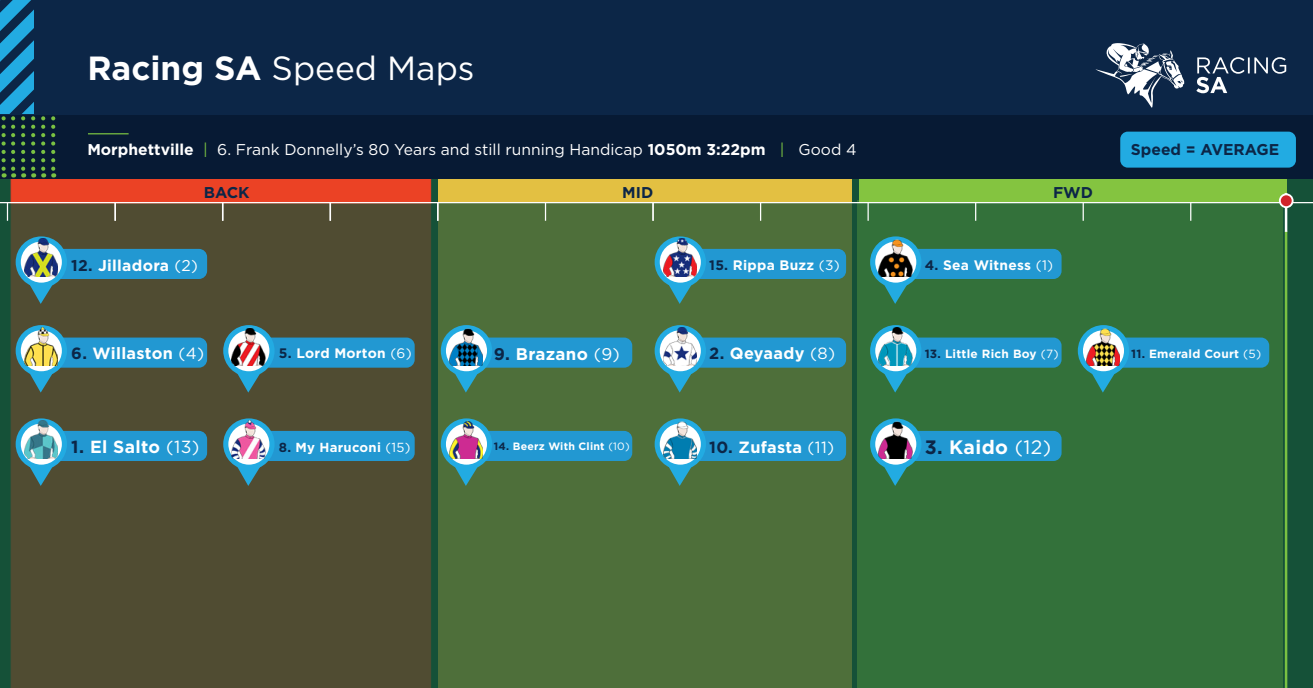
<style>
.page{position:relative;width:1313px;height:688px;background:#fff}
.page>*{position:absolute;margin:0;border:0;box-sizing:border-box;transform-origin:0 0}
.t1{font:33.5px "Gotham HTF";color:#fff}
.t2{font:700 19.38px "Gotham HTF";letter-spacing:.02em;color:#fff}
.t3{font:700 17.5px "Gotham HTF";letter-spacing:.02em;color:#fff}
.t4{font:700 16.88px "Gotham HTF";letter-spacing:.02em;color:#fff}
.t5{font:700 16.25px "Gotham HTF";letter-spacing:.02em;color:#fff}
.t6{font:15.62px "Gotham";color:#fff}
.t7{font:700 15.62px "Gotham HTF";color:#0c2647}
.t8{font:700 15.62px "Gotham HTF";letter-spacing:.02em;color:#fff}
.t9{font:700 13.75px "Gotham HTF";letter-spacing:.02em;color:#fff}
.t10{font:700 13.12px "Gotham HTF";letter-spacing:.02em;color:#fff}
.t11{font:700 11.88px "Gotham HTF";letter-spacing:.02em;color:#fff}
.t12{font:700 10.62px "Gotham HTF";letter-spacing:.02em;color:#fff}
.s1{font-weight:700}
.s2{font-family:"Gotham HTF";font-weight:700}
.s3{font-family:"Gotham HTF";color:#79c142}
.s4{font-family:"Gotham HTF"}
.s5{color:#0c2647}
.s6{font-family:"Gotham";font-weight:400}
</style>
<div class="page">
<div style="left:0;top:149px;width:1312px;height:539px;background:#155138"></div>
<div style="left:11px;top:203px;width:420px;height:485px;background:#504c32"></div>
<div style="left:11px;top:178px;width:420px;height:25px;background:#eb4225;border:1px solid #eb3e26"></div>
<div style="left:438px;top:178px;width:413px;height:25px;background:#e3c042"></div>
<div style="left:858px;top:178px;width:428px;height:25px;background:#84c440"></div>
<div style="left:438px;top:203px;width:413px;height:485px;background:#4e6f3a"></div>
<div style="left:857px;top:200px;width:426px;height:488px;background:#33713a"></div>
<div style="left:0;top:0;width:1312px;height:178px;background:#0c2647"></div>
<hr style="left:0;top:202px;width:1312px;height:1px;background:#fff">
<div style="left:0;top:115px;width:1312px;height:63px;background:#071a34"></div>
<svg style="left:545px;top:203px;width:1px;height:18px"></svg>
<hr style="left:88px;top:133px;width:41px;height:1px;background:#79c142">
<svg style="left:1196px;top:57px;width:90px;height:36px"></svg>
<svg style="left:1095px;top:43px;width:89px;height:65px"></svg>
<svg style="left:652px;top:203px;width:1px;height:18px"></svg>
<svg style="left:760px;top:203px;width:1px;height:18px"></svg>
<svg style="left:867px;top:203px;width:1px;height:18px"></svg>
<svg style="left:975px;top:203px;width:1px;height:18px"></svg>
<svg style="left:1082px;top:203px;width:1px;height:18px"></svg>
<svg style="left:1190px;top:203px;width:1px;height:18px"></svg>
<svg style="left:41px;top:116px;width:4px;height:61px"></svg>
<svg style="left:51px;top:116px;width:4px;height:61px"></svg>
<svg style="left:0;top:0;width:35px;height:177px"></svg>
<hr style="left:1284px;top:231px;width:3px;height:457px;background:#79c142">
<hr style="left:1284px;top:193px;width:3px;height:39px;background:#fff">
<div style="left:1279px;top:194px;width:13px;height:13px;background:#d1232a;border-radius:50%"></div>
<div style="left:1278px;top:193px;width:15px;height:15px;border:2px solid #fff;border-radius:50%"></div>
<svg style="left:7px;top:203px;width:1px;height:18px"></svg>
<svg style="left:114px;top:203px;width:2px;height:18px"></svg>
<svg style="left:222px;top:203px;width:1px;height:18px"></svg>
<svg style="left:329px;top:203px;width:2px;height:18px"></svg>
<svg style="left:437px;top:203px;width:1px;height:18px"></svg>
<svg style="left:16px;top:325px;width:191px;height:67px;background:#3f717b"></svg>
<img style="left:24px;top:327px;width:34px;height:38px">
<svg style="left:16px;top:236px;width:191px;height:68px;background:#3f717b"></svg>
<img style="left:24px;top:238px;width:34px;height:38px">
<svg style="left:16px;top:418px;width:191px;height:68px;background:#3f717b"></svg>
<img style="left:24px;top:420px;width:34px;height:38px">
<svg style="left:223px;top:325px;width:192px;height:67px;background:#3f717b"></svg>
<img style="left:232px;top:327px;width:33px;height:38px">
<svg style="left:223px;top:418px;width:192px;height:68px;background:#40717b"></svg>
<img style="left:232px;top:420px;width:33px;height:38px">
<svg style="left:441px;top:325px;width:191px;height:67px"></svg>
<img style="left:449px;top:327px;width:34px;height:38px">
<svg style="left:441px;top:418px;width:191px;height:68px"></svg>
<img style="left:449px;top:420px;width:34px;height:38px">
<svg style="left:870px;top:325px;width:191px;height:67px"></svg>
<img style="left:878px;top:327px;width:34px;height:38px">
<svg style="left:870px;top:236px;width:191px;height:68px"></svg>
<img style="left:878px;top:238px;width:34px;height:38px">
<svg style="left:870px;top:418px;width:191px;height:68px"></svg>
<img style="left:878px;top:420px;width:34px;height:38px">
<svg style="left:654px;top:325px;width:192px;height:67px"></svg>
<img style="left:663px;top:327px;width:34px;height:38px">
<svg style="left:654px;top:418px;width:192px;height:68px"></svg>
<img style="left:663px;top:420px;width:34px;height:38px">
<svg style="left:654px;top:236px;width:192px;height:68px"></svg>
<img style="left:663px;top:238px;width:34px;height:38px">
<svg style="left:1077px;top:325px;width:192px;height:67px"></svg>
<img style="left:1086px;top:327px;width:34px;height:38px">
<div style="left:1120px;top:132px;width:175px;height:36px;background:#22abe2;border-radius:8px"></div>
<p class="t1" style="left:87px;top:49px;width:389px"><span class="s1">Racing SA</span> Speed Maps</p>
<p class="t6" style="left:87px;top:141px;width:770px"><span class="s2">Morphettville</span> <span class="s3">|</span> <span class="s4">6.</span> Frank Donnelly’s 80 Years and still running Handicap <span class="s2">1050m 3:22pm</span> <span class="s3">|</span> Good 4</p>
<p class="t7" style="left:204px;top:184px;width:47px">BACK</p>
<p class="t7" style="left:622px;top:183px;width:33px">MID</p>
<p class="t7" style="left:1053px;top:184px;width:41px">FWD</p>
<p class="t8" style="left:71px;top:256px;width:128px"><span class="s5">12.</span> Jilladora <span class="s6">(2)</span></p>
<p class="t9" style="left:709px;top:257px;width:132px"><span class="s5">15.</span> Rippa Buzz <span class="s6">(3)</span></p>
<p class="t9" style="left:924px;top:257px;width:130px"><span class="s5">4.</span> Sea Witness <span class="s6">(1)</span></p>
<p class="t5" style="left:71px;top:344px;width:134px"><span class="s5">6.</span> Willaston <span class="s6">(4)</span></p>
<p class="t9" style="left:279px;top:345px;width:134px"><span class="s5">5.</span> Lord Morton <span class="s6">(6)</span></p>
<p class="t4" style="left:494px;top:344px;width:127px"><span class="s5">9.</span> Brazano <span class="s6">(9)</span></p>
<p class="t5" style="left:709px;top:344px;width:127px"><span class="s5">2.</span> Qeyaady <span class="s6">(8)</span></p>
<p class="t11" style="left:924px;top:346px;width:135px"><span class="s5">13.</span> Little Rich Boy <span class="s6">(7)</span></p>
<p class="t3" style="left:71px;top:437px;width:130px"><span class="s5">1.</span> El Salto <span class="s6">(13)</span></p>
<p class="t10" style="left:279px;top:439px;width:133px"><span class="s5">8.</span> My Haruconi <span class="s6">(15)</span></p>
<p class="t12" style="left:494px;top:440px;width:137px"><span class="s5">14.</span> Beerz With Clint <span class="s6">(10)</span></p>
<p class="t5" style="left:709px;top:437px;width:126px"><span class="s5">10.</span> Zufasta <span class="s6">(11)</span></p>
<p class="t2" style="left:924px;top:436px;width:128px"><span class="s5">3.</span> Kaido <span class="s6">(12)</span></p>
<p class="t7" style="left:1130px;top:141px;width:150px">Speed = AVERAGE</p>
<p class="t11" style="left:1131px;top:346px;width:132px"><span class="s5">11.</span> Emerald Court <span class="s6">(5)</span></p>
</div>
